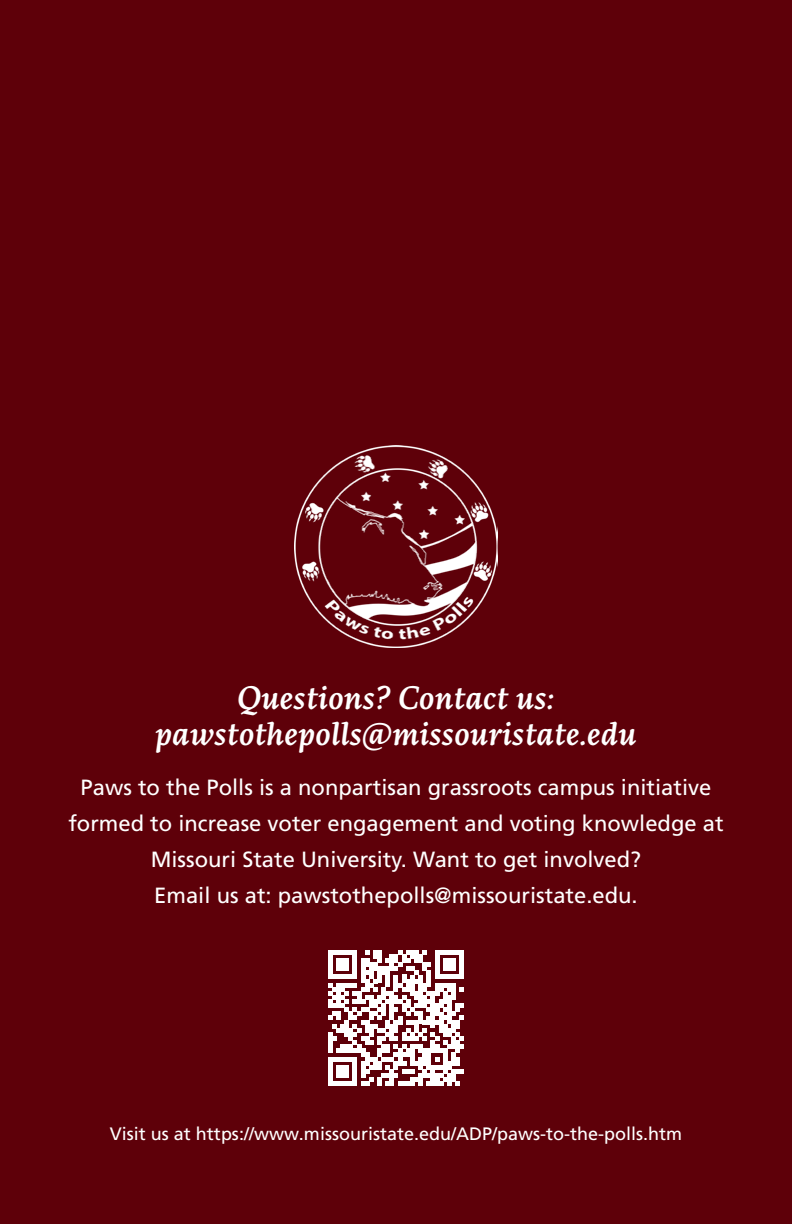
<style>
.page{position:relative;width:792px;height:1224px;background:#5e0009}
.page>*{position:absolute;margin:0;border:0;box-sizing:border-box;transform-origin:0 0}
.t1{font:italic 600 32px/36px "Artigo";color:#fff;text-align:center}
.t2{font:22px/36px "Frutiger LT Std";color:#fff;text-align:center}
.t3{font:18px "Frutiger LT Std";color:#fff}
</style>
<div class="page">
<svg style="left:328px;top:950px;width:136px;height:136px"></svg>
<img style="left:295px;top:445px;width:202px;height:203px">
<h1 class="t1" style="left:155px;top:680px;width:483px">Questions? Contact us: pawstothepolls@missouristate.edu</h1>
<p class="t2" style="left:68px;top:769px;width:657px">Paws to the Polls is a nonpartisan grassroots campus initiative formed to increase voter engagement and voting knowledge at Missouri State University. Want to get involved?<br>Email us at: pawstothepolls@missouristate.edu.</p>
<p class="t3" style="left:110px;top:1123px;width:574px">Visit us at https://www.missouristate.edu/ADP/paws-to-the-polls.htm</p>
</div>
